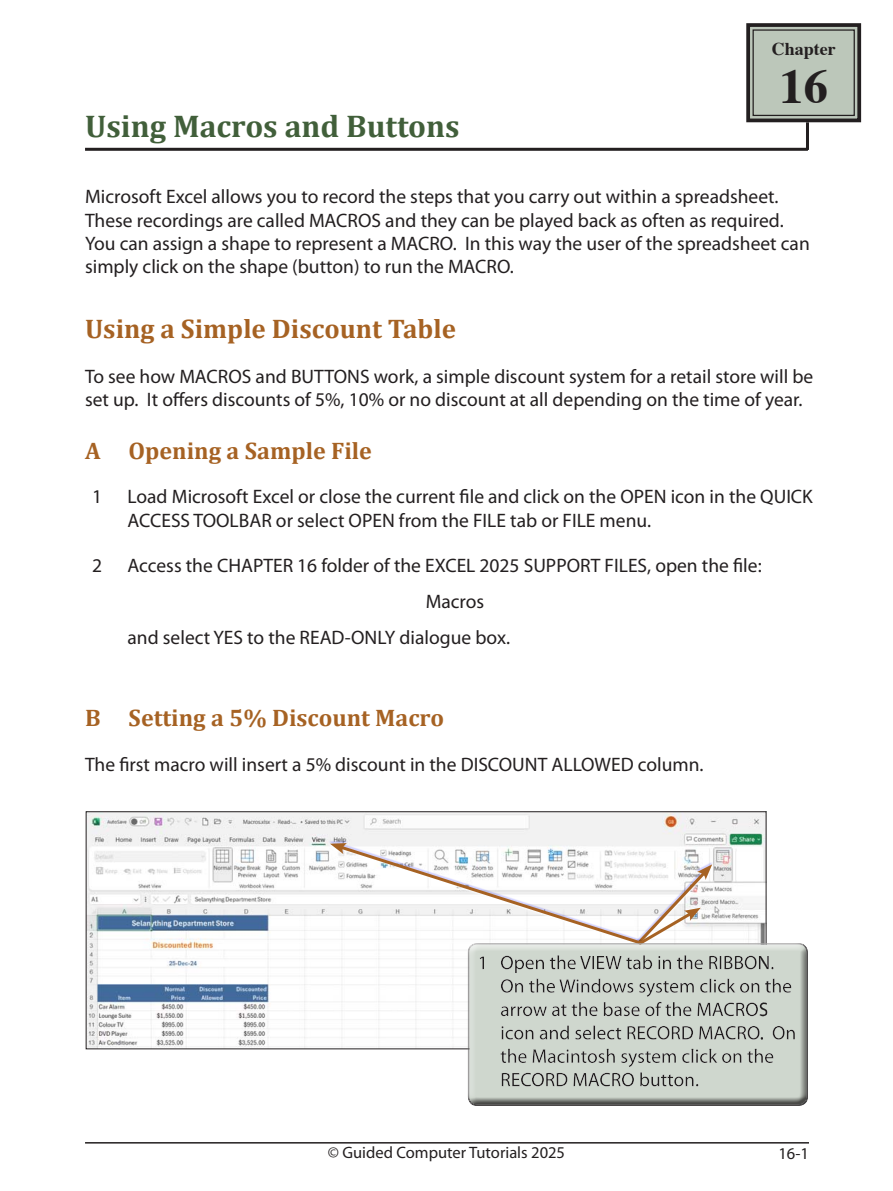
<style>
.page{position:relative;width:893px;height:1191px;background:#fff}
.page>*{position:absolute;margin:0;border:0;box-sizing:border-box;transform-origin:0 0}
.Index_section{font:700 48.3px "Times";color:#231f20}
.Chapter_Title{font:700 31.5px "Cambria";color:#415f3a}
.Sub-Head{font:700 27px "Cambria";color:#a66223}
.Sub-Head_point{font:700 24px "Cambria";color:#a66223}
.Paragraph{font:19.5px/23.4px "Myriad Pro";color:#231f20}
.Body{font:19.5px/23.4px "Myriad Pro";color:#231f20}
.Index_section-2{font:700 18px "Times";color:#231f20}
.Body-2{font:16.5px "Myriad Pro";color:#231f20}
</style>
<div class="page">
<hr style="left:85px;top:1142px;width:724px;height:1px;background:#231f20">
<hr style="left:85px;top:148px;width:723px;height:3px;background:#231f20">
<hr style="left:806px;top:122px;width:3px;height:28px;background:#231f20">
<svg style="left:746px;top:23px;width:116px;height:100px;background:#a6afa4"></svg>
<div style="left:752px;top:29px;width:103px;height:87px;border:1px solid #231f20"></div>
<img style="left:88px;top:813px;width:676px;height:234px">
<div style="left:328px;top:841px;width:316px;height:104px;background:#00f;opacity:.18"></div>
<svg style="left:330px;top:843px;width:437px;height:153px"></svg>
<div style="left:468px;top:942px;width:349px;height:164px;background:#231f20;opacity:.75"></div>
<p class="Chapter_Title" style="left:85px;top:104px;width:376px">Using Macros and Buttons</p>
<p class="Index_section-2" style="left:772px;top:31px;width:65px">Chapter</p>
<p class="Index_section" style="left:780px;top:40px;width:50px">16</p>
<p class="Paragraph" style="left:85px;top:185px;width:726px">Microsoft Excel allows you to record the steps that you carry out within a spreadsheet.<br>These recordings are called MACROS and they can be played back as often as required.<br>You can assign a shape to represent a MACRO. In this way the user of the spreadsheet can simply click on the shape (button) to run the MACRO.</p>
<p class="Sub-Head" style="left:85px;top:310px;width:373px">Using a Simple Discount Table</p>
<p class="Paragraph" style="left:85px;top:364px;width:730px">To see how MACROS and BUTTONS work, a simple discount system for a retail store will be set up. It offers discounts of 5%, 10% or no discount at all depending on the time of year.</p>
<p class="Sub-Head_point" style="left:85px;top:434px;width:288px">A Opening a Sample File</p>
<p class="Body" style="left:92px;top:485px;width:12px">1</p>
<p class="Body" style="left:128px;top:485px;width:687px">Load Microsoft Excel or close the current file and click on the OPEN icon in the QUICK<br>ACCESS TOOLBAR or select OPEN from the FILE tab or FILE menu.</p>
<p class="Body" style="left:92px;top:553px;width:12px">2</p>
<p class="Body" style="left:128px;top:553px;width:636px">Access the CHAPTER 16 folder of the EXCEL 2025 SUPPORT FILES, open the file:</p>
<p class="Body" style="left:426px;top:589px;width:60px">Macros</p>
<p class="Body" style="left:128px;top:625px;width:384px">and select YES to the READ-ONLY dialogue box.</p>
<p class="Sub-Head_point" style="left:85px;top:700px;width:360px">B Setting a 5% Discount Macro</p>
<p class="Paragraph" style="left:85px;top:752px;width:620px">The first macro will insert a 5% discount in the DISCOUNT ALLOWED column.</p>
<p class="Body-2" style="left:328px;top:1142px;width:239px">© Guided Computer Tutorials 2025</p>
<p class="Body-2" style="left:778px;top:1143px;width:32px">16-1</p>
</div>
